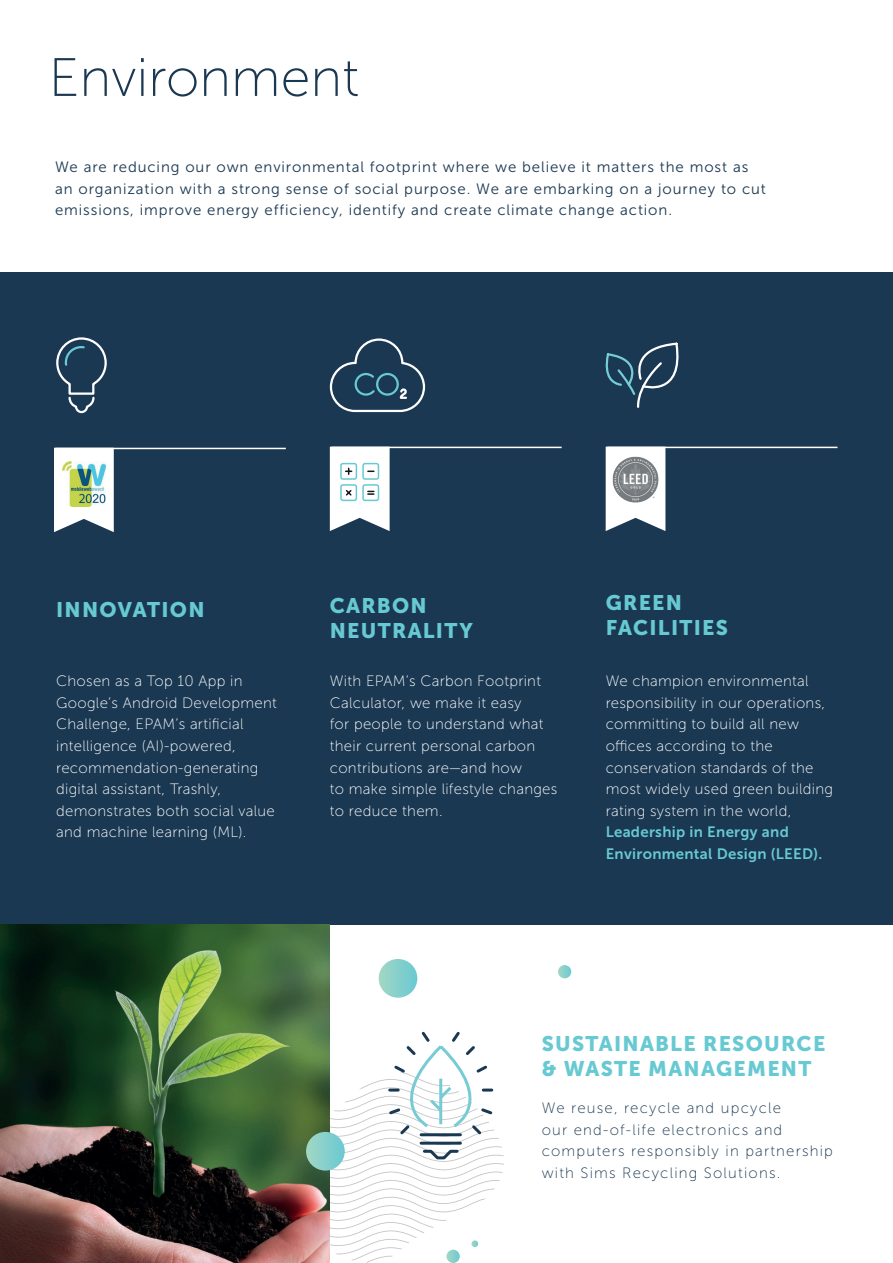
<style>
.page{position:relative;width:893px;height:1263px;background:#fff}
.page>*{position:absolute;margin:0;border:0;box-sizing:border-box;transform-origin:0 0}
.t1{font:54px "Museo Sans 100";color:#1a3852}
.t2{font:21px/25.2px "Museo Sans 900";letter-spacing:.06em;color:#67c9d2}
.t3{font:15px/21.6px "Museo Sans 100";letter-spacing:.02em;color:#fff}
.t4{font:15px/21.6px "Museo Sans 300";letter-spacing:.06em;color:#1a3852}
.t5{font:15px/21.6px "Museo Sans 100";letter-spacing:.08em;color:#1a3852}
.t6{font:15px/21.6px "Museo Sans 700";letter-spacing:.02em;color:#67c9d2}
</style>
<div class="page">
<div style="left:379px;top:959px;width:38px;height:39px;background:linear-gradient(to right,#a1d6c5,#6ecad2);border-radius:19px"></div>
<div style="left:0;top:272px;width:893px;height:652px;background:#1a3852"></div>
<img style="left:0;top:924px;width:330px;height:339px">
<svg style="left:558px;top:965px;width:13px;height:13px"></svg>
<svg style="left:173px;top:1029px;width:331px;height:233px"></svg>
<div style="left:306px;top:1132px;width:39px;height:38px;background:linear-gradient(to right,#a1d6c3,#6ccad3);border-radius:19px"></div>
<hr style="left:607px;top:447px;width:230px;height:1px;background:#fff">
<hr style="left:331px;top:447px;width:231px;height:1px;background:#fff">
<svg style="left:56px;top:337px;width:51px;height:77px"></svg>
<hr style="left:55px;top:448px;width:231px;height:1px;background:#fff">
<svg style="left:54px;top:448px;width:60px;height:84px;background:#e0e4e8"></svg>
<img style="left:62px;top:462px;width:43px;height:45px">
<svg style="left:605px;top:342px;width:74px;height:66px"></svg>
<svg style="left:606px;top:447px;width:59px;height:84px"></svg>
<img style="left:612px;top:456px;width:47px;height:47px">
<svg style="left:329px;top:338px;width:97px;height:75px"></svg>
<svg style="left:330px;top:447px;width:60px;height:84px;background:#dee7ea"></svg>
<h1 class="t1" style="left:49px;top:49px;width:312px">Environment</h1>
<p class="t4" style="left:55px;top:156px;width:712px">We are reducing our own environmental footprint where we believe it matters the most as an organization with a strong sense of social purpose. We are embarking on a journey to cut emissions, improve energy efficiency, identify and create climate change action.</p>
<h2 class="t2" style="left:56px;top:596px;width:150px">INNOVATION</h2>
<h2 class="t2" style="left:606px;top:590px;width:124px">GREEN<br>FACILITIES</h2>
<h2 class="t2" style="left:330px;top:593px;width:144px">CARBON<br>NEUTRALITY</h2>
<p class="t3" style="left:330px;top:670px;width:229px">With EPAM’s Carbon Footprint<br>Calculator, we make it easy<br>for people to understand what their current personal carbon contributions are—and how<br>to make simple lifestyle changes to reduce them.</p>
<p class="t3" style="left:56px;top:670px;width:222px">Chosen as a Top 10 App in<br>Google’s Android Development<br>Challenge, EPAM’s artificial intelligence (AI)-powered, recommendation-generating digital assistant, Trashly, demonstrates both social value and machine learning (ML).</p>
<p class="t3" style="left:606px;top:670px;width:229px">We champion environmental responsibility in our operations, committing to build all new offices according to the conservation standards of the most widely used green building rating system in the world,</p>
<p class="t6" style="left:606px;top:821px;width:218px">Leadership in Energy and<br>Environmental Design (LEED).</p>
<h2 class="t2" style="left:542px;top:1030px;width:285px">SUSTAINABLE RESOURCE &amp; WASTE MANAGEMENT</h2>
<p class="t5" style="left:542px;top:1097px;width:293px">We reuse, recycle and upcycle<br>our end-of-life electronics and computers responsibly in partnership with Sims Recycling Solutions.</p>
</div>
